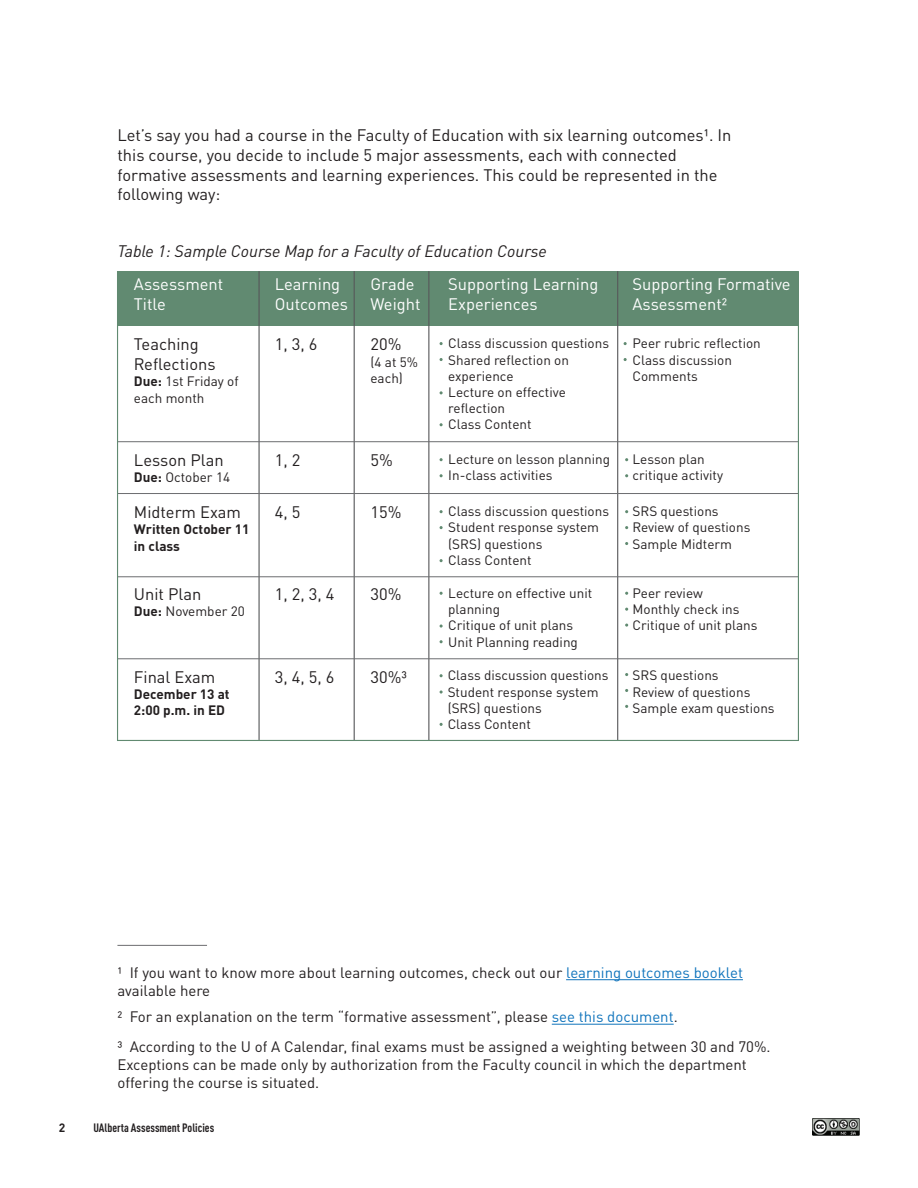
<style>
.page{position:relative;width:918px;height:1188px;background:#fff}
.page>*{position:absolute;margin:0;border:0;box-sizing:border-box;transform-origin:0 0}
.t1{font:16.5px/19.8px "DIN Pro";color:#231f20}
.t2{font:16.5px/19.8px "DIN Pro";color:#fff}
.t3{font:italic 16.5px "DIN Pro";color:#231f20}
.t4{font:15px/18px "DIN Pro";color:#231f20}
.t5{font:13.5px/16.2px "DIN Pro";color:#231f20}
.t6{font:700 13.5px/16.2px "DIN Pro";color:#231f20}
.t7{font:700 condensed 12px "DIN Pro";color:#231f20}
.t8{font:700 12px "DIN Pro";color:#231f20}
.s1{font-weight:700}
.s2{color:#1074bc}
</style>
<div class="page">
<hr style="left:566px;top:979px;width:177px;height:1px;background:#1074bc">
<hr style="left:552px;top:1024px;width:122px;height:1px;background:#1074bc">
<hr style="left:117px;top:945px;width:90px;height:1px;background:#6c6d70">
<img style="left:812px;top:1119px;width:47px;height:16px">
<div style="left:118px;top:271px;width:680px;height:55px;background:#618a71"></div>
<hr style="left:354px;top:271px;width:1px;height:469px;background:#57585a">
<hr style="left:428px;top:271px;width:1px;height:469px;background:#57585a">
<hr style="left:259px;top:271px;width:1px;height:469px;background:#57585a">
<hr style="left:617px;top:271px;width:1px;height:469px;background:#57585a">
<hr style="left:117px;top:658px;width:681px;height:1px;background:#6c6d70">
<hr style="left:118px;top:576px;width:680px;height:1px;background:#6c6d70">
<hr style="left:118px;top:493px;width:680px;height:1px;background:#6c6d70">
<hr style="left:118px;top:441px;width:680px;height:1px;background:#6c6d70">
<hr style="left:117px;top:740px;width:681px;height:1px;background:#618a71">
<hr style="left:117px;top:271px;width:1px;height:470px;background:#618a71">
<hr style="left:798px;top:271px;width:1px;height:470px;background:#618a71">
<p class="t1" style="left:117px;top:123px;width:616px">Let’s say you had a course in the Faculty of Education with six learning outcomes1. In this course, you decide to include 5 major assessments, each with connected formative assessments and learning experiences. This could be represented in the following way:</p>
<p class="t3" style="left:118px;top:238px;width:431px">Table 1: Sample Course Map for a Faculty of Education Course</p>
<p class="t2" style="left:134px;top:273px;width:91px">Assessment<br>Title</p>
<p class="t2" style="left:448px;top:273px;width:152px">Supporting Learning<br>Experiences</p>
<p class="t2" style="left:633px;top:273px;width:160px">Supporting Formative<br>Assessment2</p>
<p class="t2" style="left:275px;top:273px;width:75px">Learning<br>Outcomes</p>
<p class="t2" style="left:370px;top:273px;width:52px">Grade<br>Weight</p>
<p class="t1" style="left:134px;top:333px;width:83px">Teaching<br>Reflections</p>
<p class="t5" style="left:134px;top:372px;width:106px"><span class="s1">Due:</span> 1st Friday of each month</p>
<p class="t1" style="left:134px;top:448px;width:91px">Lesson Plan</p>
<p class="t5" style="left:134px;top:468px;width:98px"><span class="s1">Due:</span> October 14</p>
<p class="t1" style="left:134px;top:501px;width:109px">Midterm Exam</p>
<p class="t6" style="left:134px;top:520px;width:117px">Written October 11 in class</p>
<p class="t1" style="left:134px;top:583px;width:69px">Unit Plan</p>
<p class="t5" style="left:134px;top:602px;width:113px"><span class="s1">Due:</span> November 20</p>
<p class="t1" style="left:134px;top:665px;width:83px">Final Exam</p>
<p class="t6" style="left:134px;top:684px;width:97px">December 13 at<br>2:00 p.m. in ED</p>
<p class="t1" style="left:275px;top:333px;width:44px">1, 3, 6</p>
<p class="t5" style="left:448px;top:334px;width:162px">Class discussion questions<br>Shared reflection on experience<br>Lecture on effective reflection<br>Class Content</p>
<p class="t1" style="left:370px;top:333px;width:32px">20%</p>
<p class="t5" style="left:370px;top:352px;width:49px">(4 at 5% each)</p>
<p class="t5" style="left:633px;top:334px;width:130px">Peer rubric reflection<br>Class discussion<br>Comments</p>
<p class="t1" style="left:370px;top:448px;width:24px">5%</p>
<p class="t1" style="left:275px;top:448px;width:27px">1, 2</p>
<p class="t5" style="left:448px;top:449px;width:163px">Lecture on lesson planning<br>In-class activities</p>
<p class="t5" style="left:633px;top:449px;width:92px">Lesson plan critique activity</p>
<p class="t1" style="left:370px;top:501px;width:32px">15%</p>
<p class="t1" style="left:275px;top:501px;width:27px">4, 5</p>
<p class="t5" style="left:448px;top:502px;width:162px">Class discussion questions<br>Student response system (SRS) questions<br>Class Content</p>
<p class="t5" style="left:633px;top:502px;width:119px">SRS questions<br>Review of questions<br>Sample Midterm</p>
<p class="t1" style="left:275px;top:583px;width:61px">1, 2, 3, 4</p>
<p class="t5" style="left:448px;top:584px;width:146px">Lecture on effective unit planning<br>Critique of unit plans<br>Unit Planning reading</p>
<p class="t5" style="left:633px;top:584px;width:126px">Peer review<br>Monthly check ins<br>Critique of unit plans</p>
<p class="t1" style="left:370px;top:583px;width:32px">30%</p>
<p class="t1" style="left:275px;top:665px;width:61px">3, 4, 5, 6</p>
<p class="t5" style="left:448px;top:666px;width:162px">Class discussion questions<br>Student response system (SRS) questions<br>Class Content</p>
<p class="t5" style="left:633px;top:666px;width:144px">SRS questions<br>Review of questions<br>Sample exam questions</p>
<p class="t1" style="left:370px;top:665px;width:38px">30%3</p>
<p class="t4" style="left:117px;top:962px;width:627px">1 If you want to know more about learning outcomes, check out our <span class="s2">learning outcomes booklet </span>available here</p>
<p class="t4" style="left:117px;top:1000px;width:655px;line-height:29.5px">2 For an explanation on the term “formative assessment”, please <span class="s2">see this document</span>.<br>3 According to the U of A Calendar, final exams must be assigned a weighting between 30 and 70%.</p>
<p class="t4" style="left:117px;top:1054px;width:631px">Exceptions can be made only by authorization from the Faculty council in which the department offering the course is situated.</p>
<p class="t8" style="left:59px;top:1118px;width:8px">2</p>
<p class="t7" style="left:93px;top:1119px;width:122px">UAlberta Assessment Policies</p>
</div>
